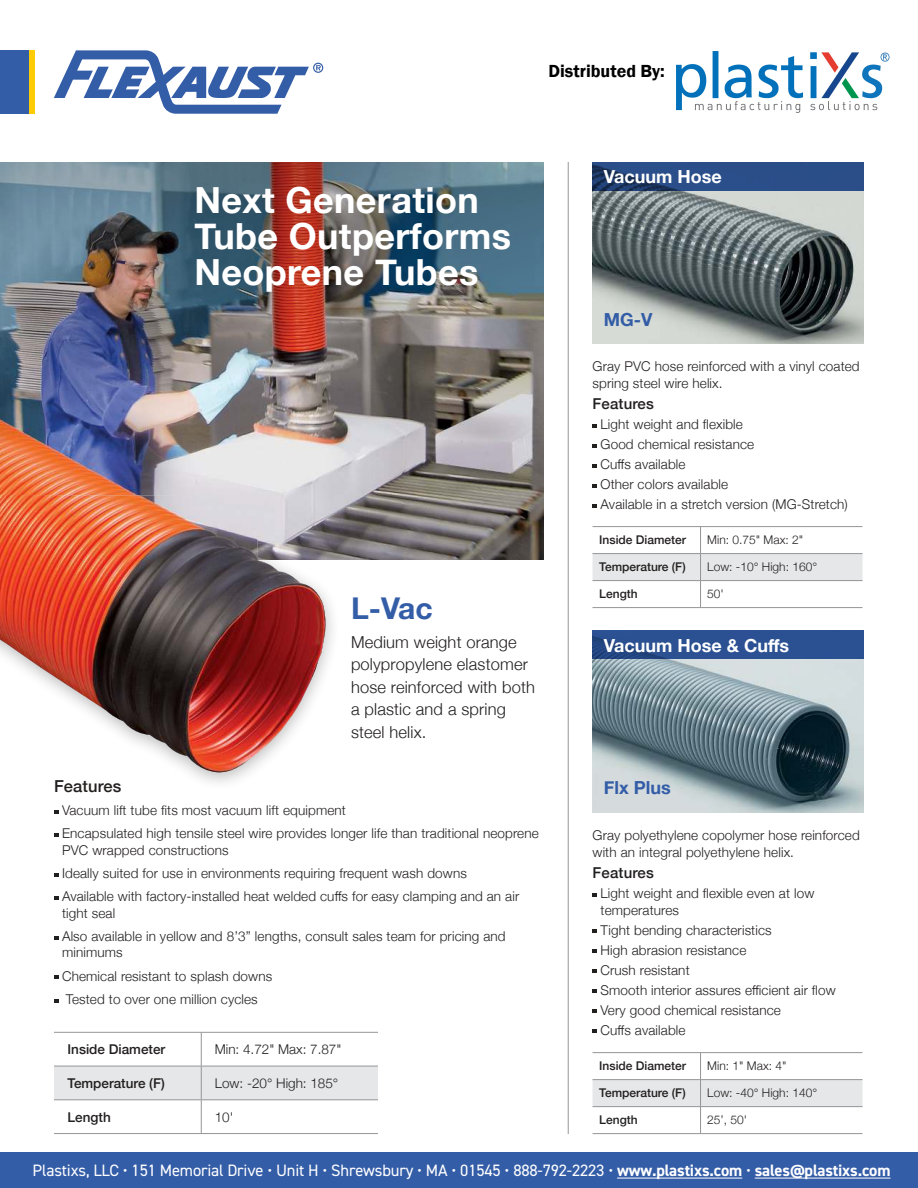
<style>
.page{position:relative;width:918px;height:1188px;background:#fff}
.page>*{position:absolute;margin:0;border:0;box-sizing:border-box;transform-origin:0 0}
.t1{font:700 36px/36px "Helvetica Neue";letter-spacing:.01em;color:#fff}
.t2{font:700 30px "Helvetica Neue";color:#345da7}
.t3{font:700 18px "Helvetica Neue";color:#fff}
.t4{font:600 18px "Franklin Gothic";color:#000}
.t5{font:700 18px "Helvetica Neue";color:#345da7}
.t6{font:16.5px "DIN2014";letter-spacing:-.01em;color:#fff}
.t7{font:300 16.5px/22.5px "Helvetica Neue";letter-spacing:.01em;color:#221f1f}
.t8{font:500 16.5px "Helvetica Neue";letter-spacing:.01em;color:#221f1f}
.t9{font:500 15px "Helvetica Neue";letter-spacing:.01em;color:#221f1f}
.t10{font:300 13.5px/20px "Helvetica Neue";letter-spacing:.01em;color:#221f1f}
.t11{font:500 13.5px "Helvetica Neue";color:#221f1f}
.t12{font:300 12px "Helvetica Neue";color:#221f1f}
.t13{font:500 12px "Helvetica Neue";color:#221f1f}
.s1{font-weight:700}
</style>
<div class="page">
<img style="left:593px;top:190px;width:271px;height:153px">
<img style="left:593px;top:659px;width:271px;height:153px">
<svg style="left:593px;top:424px;width:4px;height:4px"></svg>
<svg style="left:593px;top:444px;width:4px;height:4px"></svg>
<svg style="left:593px;top:464px;width:4px;height:4px"></svg>
<svg style="left:593px;top:484px;width:4px;height:4px"></svg>
<svg style="left:593px;top:504px;width:4px;height:4px"></svg>
<svg style="left:593px;top:893px;width:4px;height:4px"></svg>
<svg style="left:593px;top:929px;width:4px;height:4px"></svg>
<svg style="left:593px;top:949px;width:4px;height:4px"></svg>
<svg style="left:593px;top:969px;width:4px;height:4px"></svg>
<svg style="left:593px;top:989px;width:4px;height:4px"></svg>
<svg style="left:593px;top:1009px;width:4px;height:4px"></svg>
<svg style="left:593px;top:1029px;width:4px;height:4px"></svg>
<svg style="left:54px;top:810px;width:4px;height:4px"></svg>
<svg style="left:54px;top:833px;width:4px;height:4px"></svg>
<svg style="left:54px;top:873px;width:4px;height:4px"></svg>
<svg style="left:54px;top:896px;width:4px;height:4px"></svg>
<svg style="left:54px;top:936px;width:4px;height:4px"></svg>
<svg style="left:54px;top:975px;width:4px;height:4px"></svg>
<svg style="left:54px;top:999px;width:4px;height:4px"></svg>
<div style="left:0;top:1153px;width:918px;height:35px;background:#345da7"></div>
<div style="left:0;top:50px;width:34px;height:64px;background:#ffcb04"></div>
<svg style="left:54px;top:50px;width:269px;height:64px"></svg>
<div style="left:0;top:50px;width:29px;height:64px;background:#345da7"></div>
<img style="left:0;top:475px;width:544px;height:85px">
<img style="left:0;top:162px;width:544px;height:313px">
<hr style="left:568px;top:162px;width:1px;height:972px;background:#939597">
<svg style="left:593px;top:162px;width:271px;height:28px;background:#284a82"></svg>
<svg style="left:593px;top:631px;width:271px;height:28px;background:#2a4f90"></svg>
<svg style="left:54px;top:1033px;width:324px;height:100px"></svg>
<hr style="left:54px;top:1032px;width:324px;height:1px;background:#939597">
<hr style="left:201px;top:1033px;width:1px;height:33px;background:#939597">
<hr style="left:54px;top:1066px;width:324px;height:1px;background:#939597">
<hr style="left:201px;top:1066px;width:1px;height:33px;background:#939597">
<hr style="left:54px;top:1099px;width:324px;height:1px;background:#939597">
<hr style="left:201px;top:1100px;width:1px;height:33px;background:#939597">
<hr style="left:54px;top:1133px;width:324px;height:1px;background:#939597">
<hr style="left:593px;top:526px;width:270px;height:1px;background:#939597">
<svg style="left:593px;top:527px;width:270px;height:80px"></svg>
<hr style="left:593px;top:607px;width:270px;height:1px;background:#939597">
<hr style="left:593px;top:1052px;width:270px;height:1px;background:#939597">
<svg style="left:593px;top:1053px;width:270px;height:80px"></svg>
<hr style="left:593px;top:1133px;width:270px;height:1px;background:#939597">
<div style="left:0;top:546px;width:341px;height:245px;background:#221f1f;opacity:.3"></div>
<img style="left:0;top:495px;width:326px;height:279px">
<img style="left:676px;top:52px;width:213px;height:61px">
<hr style="left:755px;top:1178px;width:136px;height:1px;background:#fff">
<hr style="left:617px;top:1178px;width:125px;height:1px;background:#fff">
<h3 class="t4" style="left:549px;top:59px;width:118px">Distributed By:</h3>
<h1 class="t1" style="left:194px;top:185px;width:318px">Next Generation<br>Tube Outperforms<br>Neoprene Tubes</h1>
<h2 class="t2" style="left:351px;top:597px;width:83px">L-Vac</h2>
<p class="t7" style="left:351px;top:630px;width:185px">Medium weight orange polypropylene elastomer hose reinforced with both a plastic and a spring steel helix.</p>
<p class="t8" style="left:54px;top:780px;width:69px">Features</p>
<p class="t10" style="left:62px;top:797px;width:478px;line-height:23.2px">Vacuum lift tube fits most vacuum lift equipment<br>Encapsulated high tensile steel wire provides longer life than traditional neoprene</p>
<p class="t10" style="left:62px;top:839px;width:459px;line-height:23.2px">PVC wrapped constructions<br>Ideally suited for use in environments requiring frequent wash downs<br>Available with factory-installed heat welded cuffs for easy clamping and an air</p>
<p class="t10" style="left:62px;top:902px;width:445px;line-height:23.2px">tight seal<br>Also available in yellow and 8’3” lengths, consult sales team for pricing and</p>
<p class="t10" style="left:62px;top:942px;width:212px;line-height:23.2px">minimums<br>Chemical resistant to splash downs<br>Tested to over one million cycles</p>
<p class="t11" style="left:68px;top:1044px;width:99px">Inside Diameter</p>
<p class="t10" style="left:215px;top:1038px;width:128px">Min: 4.72" Max: 7.87"</p>
<p class="t11" style="left:68px;top:1078px;width:99px">Temperature (F)</p>
<p class="t10" style="left:215px;top:1072px;width:125px">Low: -20° High: 185°</p>
<p class="t11" style="left:68px;top:1112px;width:45px">Length</p>
<p class="t10" style="left:215px;top:1106px;width:20px">10'</p>
<h3 class="t3" style="left:604px;top:170px;width:120px">Vacuum Hose</h3>
<h3 class="t5" style="left:604px;top:313px;width:50px">MG-V</h3>
<p class="t10" style="left:593px;top:359px;width:269px;line-height:16.5px">Gray PVC hose reinforced with a vinyl coated spring steel wire helix.</p>
<p class="t9" style="left:593px;top:398px;width:63px">Features</p>
<p class="t10" style="left:601px;top:413px;width:249px">Light weight and flexible<br>Good chemical resistance<br>Cuffs available<br>Other colors available<br>Available in a stretch version (MG-Stretch)</p>
<p class="t13" style="left:599px;top:536px;width:88px">Inside Diameter</p>
<p class="t12" style="left:707px;top:530px;width:97px">Min: 0.75" Max: 2"</p>
<p class="t13" style="left:599px;top:563px;width:88px">Temperature (F)</p>
<p class="t12" style="left:707px;top:557px;width:111px">Low: -10° High: 160°</p>
<p class="t13" style="left:599px;top:590px;width:40px">Length</p>
<p class="t12" style="left:707px;top:584px;width:18px">50'</p>
<h3 class="t3" style="left:604px;top:632px;width:187px">Vacuum Hose &amp; Cuffs</h3>
<h3 class="t5" style="left:604px;top:781px;width:68px">Flx Plus</h3>
<p class="t10" style="left:593px;top:828px;width:269px;line-height:16.5px">Gray polyethylene copolymer hose reinforced with an integral polyethylene helix.</p>
<p class="t9" style="left:593px;top:867px;width:63px">Features</p>
<p class="t10" style="left:601px;top:884px;width:215px;line-height:16.5px">Light weight and flexible even at low temperatures</p>
<p class="t10" style="left:601px;top:919px;width:237px">Tight bending characteristics<br>High abrasion resistance<br>Crush resistant<br>Smooth interior assures efficient air flow<br>Very good chemical resistance<br>Cuffs available</p>
<p class="t13" style="left:599px;top:1062px;width:88px">Inside Diameter</p>
<p class="t12" style="left:707px;top:1056px;width:81px">Min: 1" Max: 4"</p>
<p class="t13" style="left:599px;top:1089px;width:88px">Temperature (F)</p>
<p class="t12" style="left:707px;top:1083px;width:111px">Low: -40° High: 140°</p>
<p class="t13" style="left:599px;top:1116px;width:40px">Length</p>
<p class="t12" style="left:707px;top:1110px;width:42px">25’, 50'</p>
<p class="t6" style="left:33px;top:1160px;width:859px">Plastixs, LLC • 151 Memorial Drive • Unit H • Shrewsbury • MA • 01545 • 888-792-2223 • <span class="s1">www.plastixs.com</span> • <span class="s1">sales@plastixs.com</span></p>
</div>
